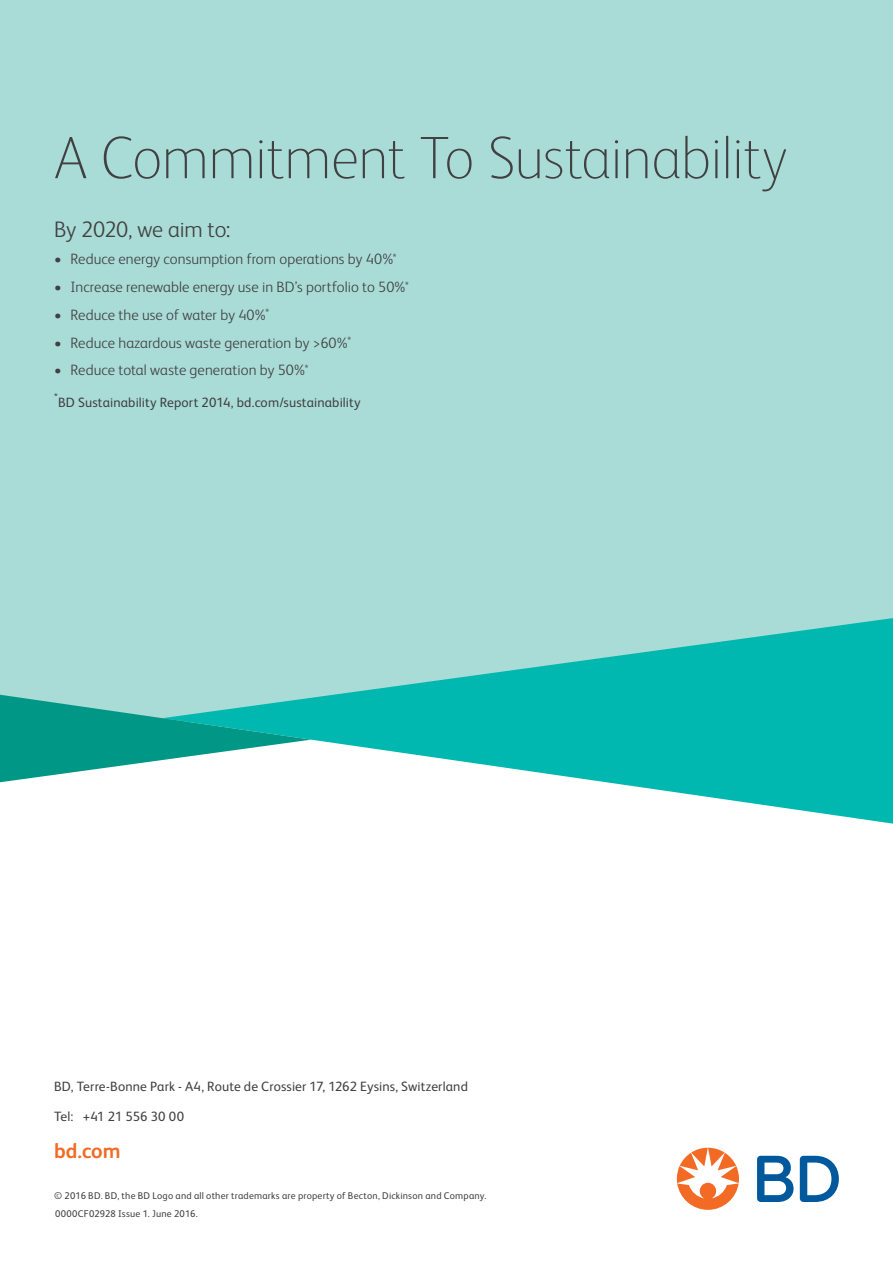
<style>
.page{position:relative;width:893px;height:1263px;background:#fff}
.page>*{position:absolute;margin:0;border:0;box-sizing:border-box;transform-origin:0 0}
.t1{font:100 60px "FS Albert Pro";letter-spacing:-.02em;color:#414042}
.t2{font:300 22.5px "FS Albert Pro";letter-spacing:-.01em;color:#414042}
.t3{font:700 21px "FS Albert Pro";color:#f26a24}
.t4{font:300 15px "FS Albert Pro";letter-spacing:.005em;color:#414042}
.t5{font:13.5px "FS Albert Pro";letter-spacing:.005em;color:#414042}
.t6{font:10.95px "FS Albert Pro";color:#414042}
.t7{font:9.75px/18.3px "FS Albert Pro";letter-spacing:.02em;color:#414042}
</style>
<div class="page">
<svg style="left:757px;top:1156px;width:82px;height:46px"></svg>
<svg style="left:677px;top:1148px;width:62px;height:62px"></svg>
<div style="left:0;top:0;width:893px;height:722px;background:#a9dcd6"></div>
<svg style="left:311px;top:618px;width:582px;height:206px;fill:#00b8b0"></svg>
<svg style="left:0;top:695px;width:311px;height:87px"></svg>
<h1 class="t1" style="left:54px;top:118px;width:735px">A Commitment To Sustainability</h1>
<h2 class="t2" style="left:54px;top:214px;width:178px">By 2020, we aim to:</h2>
<p class="t4" style="left:54px;top:249px;width:344px">• Reduce energy consumption from operations by 40%<sup>*</sup></p>
<p class="t4" style="left:54px;top:277px;width:356px">• Increase renewable energy use in BD’s portfolio to 50%<sup>*</sup></p>
<p class="t4" style="left:54px;top:305px;width:217px">• Reduce the use of water by 40%<sup>*</sup></p>
<p class="t4" style="left:54px;top:332px;width:299px">• Reduce hazardous waste generation by &gt;60%<sup>*</sup></p>
<p class="t4" style="left:54px;top:360px;width:256px">• Reduce total waste generation by 50%<sup>*</sup></p>
<p class="t6" style="left:54px;top:389px;width:5px">*</p>
<p class="t5" style="left:58px;top:393px;width:304px">BD Sustainability Report 2014, bd.com/sustainability</p>
<p class="t5" style="left:54px;top:1076px;width:415px">BD, Terre-Bonne Park - A4, Route de Crossier 17, 1262 Eysins, Switzerland</p>
<p class="t5" style="left:54px;top:1106px;width:132px">Tel: +41 21 556 30 00</p>
<h3 class="t3" style="left:54px;top:1136px;width:68px">bd.com</h3>
<p class="t7" style="left:54px;top:1185px;width:434px">© 2016 BD. BD, the BD Logo and all other trademarks are property of Becton, Dickinson and Company.<br>0000CF02928 Issue 1. June 2016.</p>
</div>
